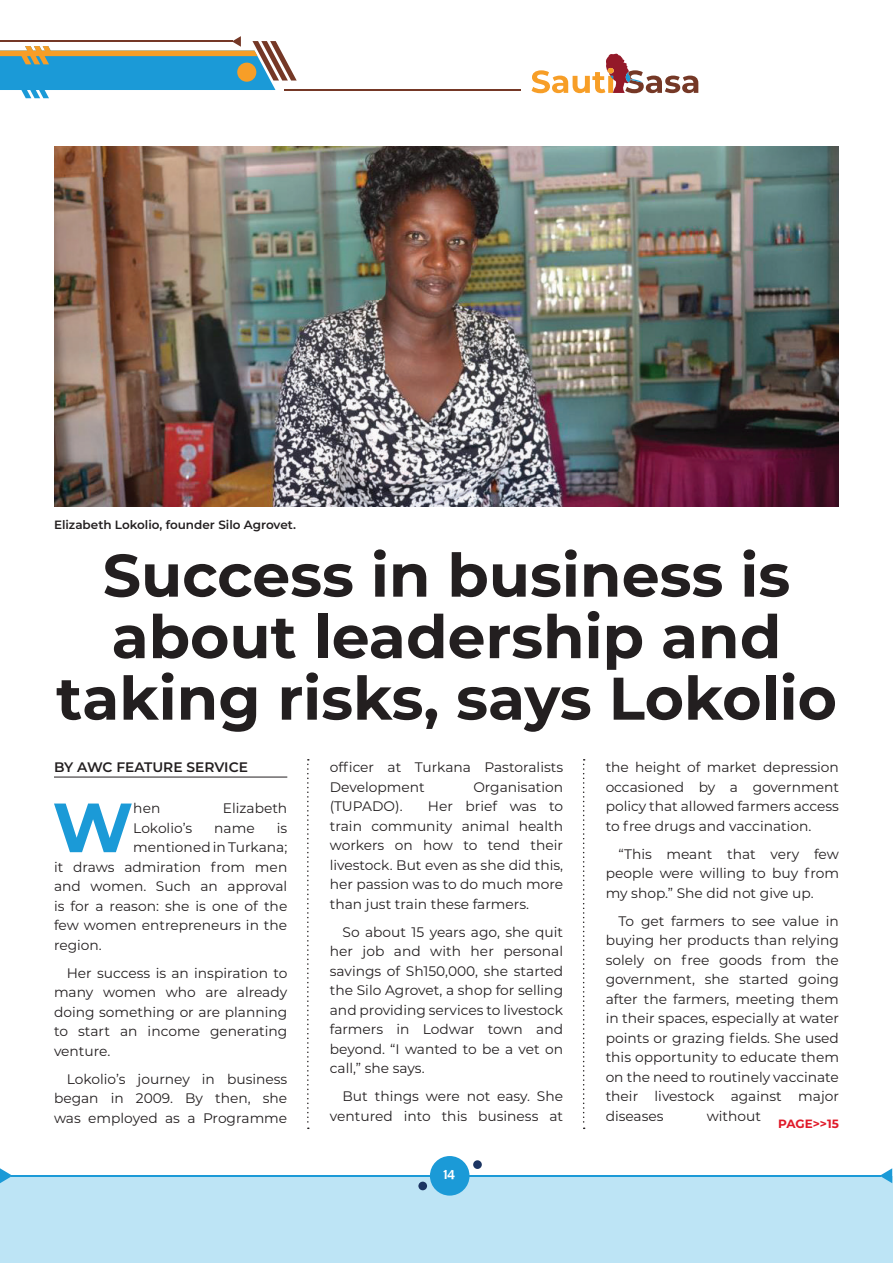
<style>
.page{position:relative;width:893px;height:1263px;background:#fff}
.page>*{position:absolute;margin:0;border:0;box-sizing:border-box;transform-origin:0 0}
.t1{font:700 69.45px "Montserrat";color:#1b9ad7}
.t2{font:700 60px/61.5px "Montserrat";color:#231f20;text-align:center}
.t3{font:15px "Berlin Sans FB";color:#fff}
.t4{font:13.8px/19.5px "Montserrat";color:#231f20;text-align:justify}
.t5{font:600 13.8px "Montserrat";color:#231f20}
.t6{font:600 12px "Montserrat";color:#231f20}
.t7{font:700 12px "Montserrat";letter-spacing:-.005em;color:#e01a29}
</style>
<div class="page">
<svg style="left:0;top:36px;width:297px;height:62px"></svg>
<hr style="left:285px;top:89px;width:236px;height:2px;background:#753826">
<div style="left:237px;top:63px;width:19px;height:19px;background:#f79e27;border-radius:50%"></div>
<svg style="left:531px;top:53px;width:167px;height:40px"></svg>
<div style="left:0;top:1176px;width:893px;height:87px;background:#bde4f5"></div>
<hr style="left:11px;top:1175px;width:870px;height:1px;background:#1b9ad7">
<svg style="left:0;top:1168px;width:13px;height:15px"></svg>
<svg style="left:880px;top:1168px;width:12px;height:15px"></svg>
<div style="left:430px;top:1156px;width:39px;height:39px;background:#1b9ad7;border-radius:50%"></div>
<div style="left:473px;top:1160px;width:9px;height:9px;background:#1c3563;border-radius:50%"></div>
<div style="left:418px;top:1182px;width:9px;height:8px;background:#1c3563;border-radius:50%"></div>
<hr style="left:54px;top:777px;width:233px;height:1px;background:#231f20">
<svg style="left:583px;top:759px;width:2px;height:370px"></svg>
<svg style="left:307px;top:759px;width:2px;height:370px"></svg>
<img style="left:54px;top:147px;width:785px;height:359px">
<p class="t6" style="left:54px;top:516px;width:243px">Elizabeth Lokolio, founder Silo Agrovet.</p>
<h2 class="t2" style="left:56px;top:542px;width:782px">Success in business is about leadership and taking risks, says Lokolio</h2>
<p class="t5" style="left:54px;top:758px;width:195px">BY AWC FEATURE SERVICE</p>
<h1 class="t1" style="left:52px;top:777px;width:82px">W</h1>
<p class="t4" style="left:133px;top:798px;width:29px">hen</p>
<p class="t4" style="left:223px;top:798px;width:66px">Elizabeth</p>
<p class="t4" style="left:133px;top:817px;width:60px">Lokolio’s</p>
<p class="t4" style="left:214px;top:817px;width:42px">name</p>
<p class="t4" style="left:277px;top:817px;width:12px">is</p>
<p class="t4" style="left:133px;top:837px;width:155px">mentioned in Turkana;</p>
<p class="t4" style="left:54px;top:856px;width:235px">it draws admiration from men</p>
<p class="t4" style="left:54px;top:876px;width:235px">and women. Such an approval</p>
<p class="t4" style="left:54px;top:895px;width:235px">is for a reason: she is one of the</p>
<p class="t4" style="left:54px;top:915px;width:235px">few women entrepreneurs in the</p>
<p class="t4" style="left:54px;top:934px;width:49px">region.</p>
<p class="t4" style="left:54px;top:962px;width:235px;text-indent:13px">Her success is an inspiration to many women who are already doing something or are planning to start an income generating venture.</p>
<p class="t4" style="left:54px;top:1068px;width:235px;text-indent:13px">Lokolio’s journey in business began in 2009. By then, she was employed as a Programme</p>
<p class="t4" style="left:330px;top:757px;width:235px">officer at Turkana Pastoralists<br>Development</p>
<p class="t4" style="left:473px;top:777px;width:91px">Organisation</p>
<p class="t4" style="left:330px;top:796px;width:235px;text-indent:98px">Her brief was to train community animal health workers on how to tend their livestock. But even as she did this, her passion was to do much more than just train these farmers.</p>
<p class="t4" style="left:330px;top:922px;width:235px;text-indent:13px">So about 15 years ago, she quit her job and with her personal savings of Sh150,000, she started the Silo Agrovet, a shop for selling and providing services to livestock farmers in Lodwar town and beyond. “I wanted to be a vet on call,” she says.</p>
<p class="t4" style="left:330px;top:1086px;width:235px;text-align:right">But things were not easy. She ventured into this business at</p>
<p class="t4" style="left:330px;top:796px;width:74px">(TUPADO).</p>
<p class="t3" style="left:443px;top:1165px;width:13px">14</p>
<p class="t4" style="left:606px;top:757px;width:235px">the height of market depression occasioned by a government policy that allowed farmers access to free drugs and vaccination.</p>
<p class="t4" style="left:606px;top:844px;width:235px;text-indent:13px">“This meant that very few people were willing to buy from my shop.” She did not give up.</p>
<p class="t4" style="left:606px;top:911px;width:235px;text-indent:13px">To get farmers to see value in buying her products than relying solely on free goods from the government, she started going after the farmers, meeting them in their spaces, especially at water points or grazing fields. She used this opportunity to educate them on the need to routinely vaccinate their livestock against major diseases</p>
<p class="t4" style="left:707px;top:1106px;width:56px">without</p>
<p class="t7" style="left:778px;top:1114px;width:62px">PAGE&gt;&gt;15</p>
</div>
